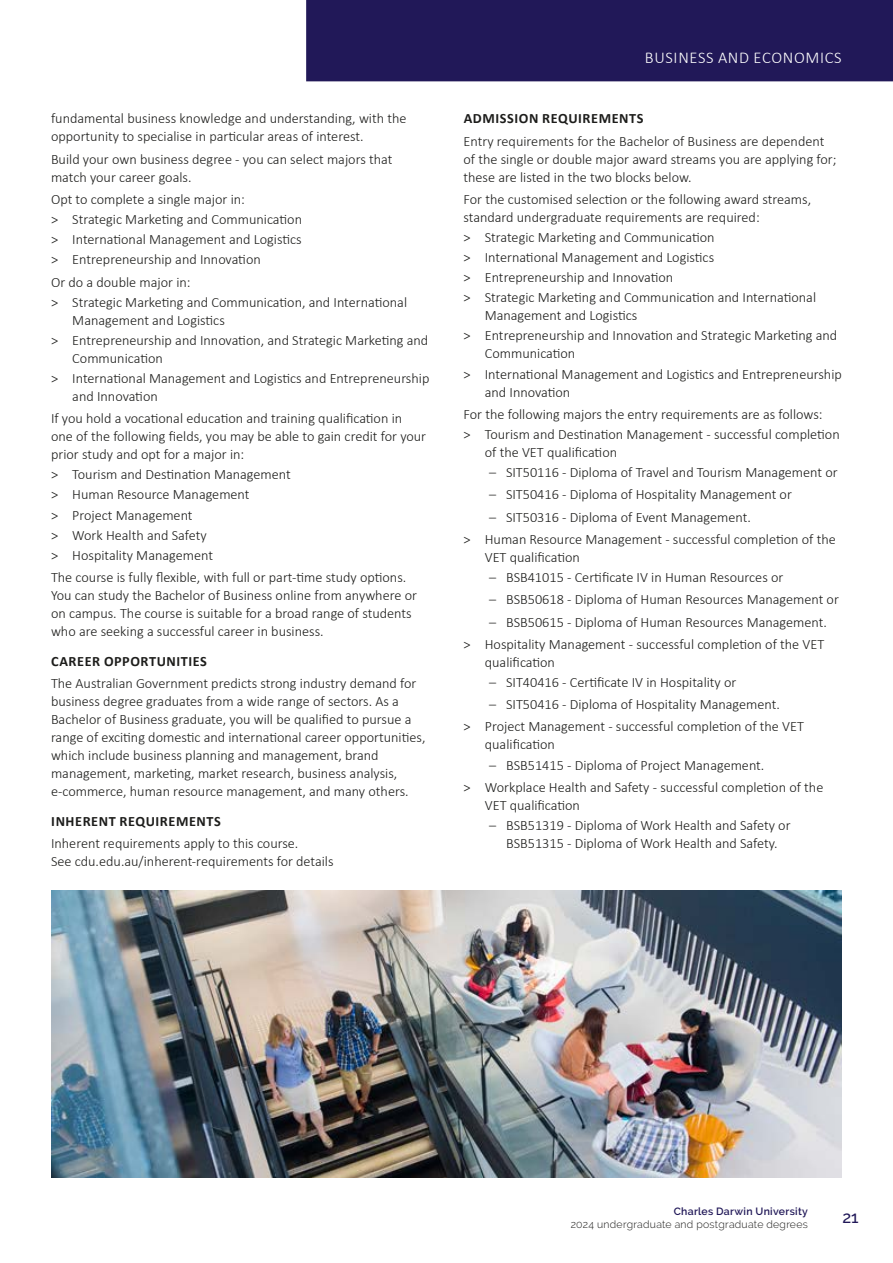
<style>
.page{position:relative;width:893px;height:1263px;background:#fff}
.page>*{position:absolute;margin:0;border:0;box-sizing:border-box;transform-origin:0 0}
.t1{font:300 16.5px "Calibri";letter-spacing:.04em;color:#fff}
.t2{font:500 16.5px "Raleway";color:#211858}
.t3{font:300 14.25px/18px "Calibri";color:#1d1d1b}
.t4{font:700 14.25px "Calibri";letter-spacing:.04em;color:#1d1d1b}
.t5{font:300 10.5px "Raleway";letter-spacing:.025em;color:#1d1d1b}
.t6{font:600 10.5px "Raleway";letter-spacing:.03em;color:#211858}
</style>
<div class="page">
<div style="left:306px;top:0;width:587px;height:81px;background:#211858"></div>
<img style="left:51px;top:891px;width:791px;height:287px">
<p class="t3" style="left:51px;top:109px;width:357px">fundamental business knowledge and understanding, with the opportunity to specialise in particular areas of interest.</p>
<p class="t3" style="left:51px;top:149px;width:343px">Build your own business degree - you can select majors that match your career goals.</p>
<p class="t3" style="left:51px;top:188px;width:253px;line-height:20.1px">Opt to complete a single major in:<br>&gt; Strategic Marketing and Communication &gt; International Management and Logistics &gt; Entrepreneurship and Innovation</p>
<p class="t3" style="left:51px;top:271px;width:358px;line-height:20.1px">Or do a double major in:<br>&gt; Strategic Marketing and Communication, and International</p>
<p class="t3" style="left:51px;top:309px;width:379px;line-height:20.1px;text-indent:21px">Management and Logistics<br>&gt; Entrepreneurship and Innovation, and Strategic Marketing and</p>
<p class="t3" style="left:51px;top:347px;width:380px;line-height:20.1px;text-indent:21px">Communication<br>&gt; International Management and Logistics and Entrepreneurship</p>
<p class="t3" style="left:51px;top:384px;width:353px;line-height:22.2px;text-indent:21px">and Innovation<br>If you hold a vocational education and training qualification in</p>
<p class="t3" style="left:51px;top:427px;width:377px">one of the following fields, you may be able to gain credit for your prior study and opt for a major in:</p>
<p class="t3" style="left:51px;top:464px;width:241px;line-height:20.1px">&gt; Tourism and Destination Management &gt; Human Resource Management<br>&gt; Project Management<br>&gt; Work Health and Safety<br>&gt; Hospitality Management</p>
<p class="t3" style="left:51px;top:568px;width:367px">The course is fully flexible, with full or part-time study options.<br>You can study the Bachelor of Business online from anywhere or on campus. The course is suitable for a broad range of students who are seeking a successful career in business.</p>
<p class="t4" style="left:51px;top:651px;width:157px">CAREER OPPORTUNITIES</p>
<p class="t3" style="left:51px;top:674px;width:376px">The Australian Government predicts strong industry demand for business degree graduates from a wide range of sectors. As a Bachelor of Business graduate, you will be qualified to pursue a range of exciting domestic and international career opportunities, which include business planning and management, brand management, marketing, market research, business analysis, e-commerce, human resource management, and many others.</p>
<p class="t4" style="left:51px;top:811px;width:171px">INHERENT REQUIREMENTS</p>
<p class="t3" style="left:51px;top:834px;width:284px">Inherent requirements apply to this course.<br>See cdu.edu.au/inherent-requirements for details</p>
<p class="t1" style="left:645px;top:48px;width:198px">BUSINESS AND ECONOMICS</p>
<p class="t4" style="left:464px;top:109px;width:181px">ADMISSION REQUIREMENTS</p>
<p class="t3" style="left:463px;top:131px;width:375px">Entry requirements for the Bachelor of Business are dependent of the single or double major award streams you are applying for; these are listed in the two blocks below.</p>
<p class="t3" style="left:463px;top:189px;width:349px">For the customised selection or the following award streams, standard undergraduate requirements are required:</p>
<p class="t3" style="left:463px;top:227px;width:354px;line-height:20.1px">&gt; Strategic Marketing and Communication<br>&gt; International Management and Logistics<br>&gt; Entrepreneurship and Innovation<br>&gt; Strategic Marketing and Communication and International</p>
<p class="t3" style="left:463px;top:305px;width:375px;line-height:20.1px;text-indent:21px">Management and Logistics<br>&gt; Entrepreneurship and Innovation and Strategic Marketing and</p>
<p class="t3" style="left:463px;top:343px;width:380px;line-height:20.1px;text-indent:21px">Communication<br>&gt; International Management and Logistics and Entrepreneurship</p>
<p class="t3" style="left:463px;top:380px;width:361px;line-height:22.2px;text-indent:21px">and Innovation<br>For the following majors the entry requirements are as follows:</p>
<p class="t3" style="left:485px;top:425px;width:356px;text-indent:-21px">&gt; Tourism and Destination Management - successful completion of the VET qualification</p>
<p class="t3" style="left:489px;top:463px;width:350px">– SIT50116 - Diploma of Travel and Tourism Management or</p>
<p class="t3" style="left:489px;top:485px;width:304px">– SIT50416 - Diploma of Hospitality Management or</p>
<p class="t3" style="left:463px;top:505px;width:374px;line-height:22.2px;text-indent:26px">– SIT50316 - Diploma of Event Management.<br>&gt; Human Resource Management - successful completion of the</p>
<p class="t3" style="left:485px;top:547px;width:97px">VET qualification</p>
<p class="t3" style="left:489px;top:568px;width:296px">– BSB41015 - Certificate IV in Human Resources or</p>
<p class="t3" style="left:489px;top:590px;width:351px">– BSB50618 - Diploma of Human Resources Management or</p>
<p class="t3" style="left:464px;top:610px;width:365px;line-height:22.2px;text-align:right">– BSB50615 - Diploma of Human Resources Management.<br>&gt; Hospitality Management - successful completion of the VET</p>
<p class="t3" style="left:485px;top:652px;width:72px">qualification</p>
<p class="t3" style="left:489px;top:672px;width:249px">– SIT40416 - Certificate IV in Hospitality or</p>
<p class="t3" style="left:464px;top:693px;width:342px;line-height:22.2px;text-align:center">– SIT50416 - Diploma of Hospitality Management.<br>&gt; Project Management - successful completion of the VET</p>
<p class="t3" style="left:485px;top:735px;width:72px">qualification</p>
<p class="t3" style="left:464px;top:753px;width:361px;line-height:22.2px;text-indent:26px">– BSB51415 - Diploma of Project Management.<br>&gt; Workplace Health and Safety - successful completion of the</p>
<p class="t3" style="left:485px;top:795px;width:97px">VET qualification</p>
<p class="t3" style="left:489px;top:815px;width:303px;text-align:center">– BSB51319 - Diploma of Work Health and Safety or<br>BSB51315 - Diploma of Work Health and Safety.</p>
<p class="t6" style="left:674px;top:1206px;width:136px">Charles Darwin University</p>
<p class="t5" style="left:571px;top:1218px;width:239px">2024 undergraduate and postgraduate degrees</p>
<p class="t2" style="left:842px;top:1207px;width:18px">21</p>
</div>
